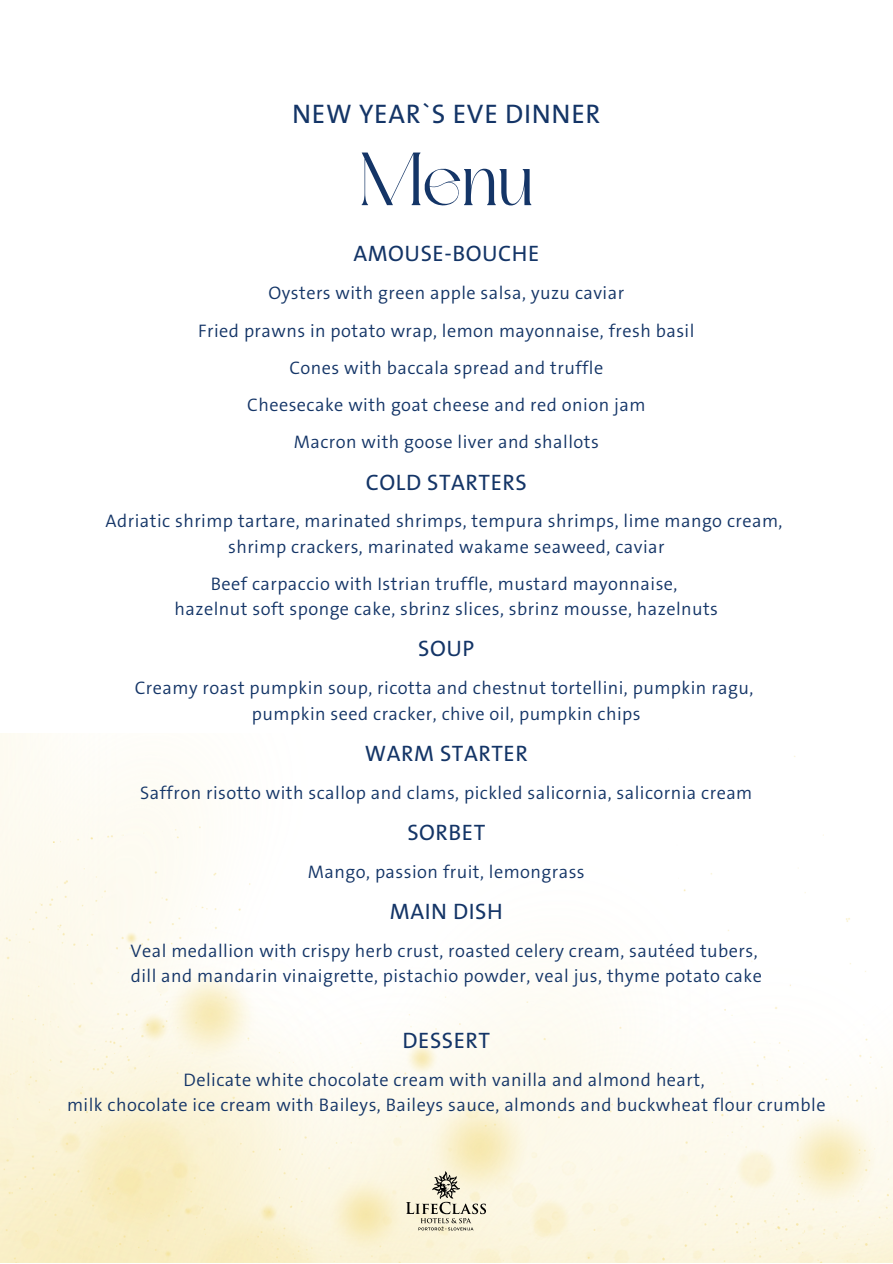
<style>
.page{position:relative;width:893px;height:1264px;background:#fff}
.page>*{position:absolute;margin:0;border:0;box-sizing:border-box;transform-origin:0 0}
.t1{font:75px "Dream Avenue";color:#143567}
.t2{font:27px "The Sans LP5 Plain";letter-spacing:.025em;color:#143567}
.t3{font:22.5px "The Sans LP5 Plain";letter-spacing:.025em;color:#143567}
.t4{font:18.3px "The Sans LP4 Se Lig";letter-spacing:.025em;color:#143567}
</style>
<div class="page">
<img style="left:0;top:733px;width:892px;height:529px">
<svg style="left:406px;top:1170px;width:80px;height:60px;background:#dad5be"></svg>
<p class="t2" style="left:292px;top:96px;width:310px">NEW YEAR`S EVE DINNER</p>
<p class="t1" style="left:359px;top:149px;width:175px">Menu</p>
<p class="t3" style="left:353px;top:239px;width:187px">AMOUSE-BOUCHE</p>
<p class="t4" style="left:268px;top:281px;width:357px">Oysters with green apple salsa, yuzu caviar</p>
<p class="t4" style="left:198px;top:318px;width:497px">Fried prawns in potato wrap, lemon mayonnaise, fresh basil</p>
<p class="t4" style="left:289px;top:356px;width:315px">Cones with baccala spread and truffle</p>
<p class="t4" style="left:247px;top:393px;width:400px">Cheesecake with goat cheese and red onion jam</p>
<p class="t4" style="left:294px;top:430px;width:306px">Macron with goose liver and shallots</p>
<p class="t3" style="left:366px;top:467px;width:162px">COLD STARTERS</p>
<p class="t4" style="left:106px;top:509px;width:678px">Adriatic shrimp tartare, marinated shrimps, tempura shrimps, lime mango cream,</p>
<p class="t4" style="left:228px;top:534px;width:438px">shrimp crackers, marinated wakame seaweed, caviar</p>
<p class="t4" style="left:211px;top:572px;width:468px">Beef carpaccio with Istrian truffle, mustard mayonnaise,</p>
<p class="t4" style="left:174px;top:597px;width:545px">hazelnut soft sponge cake, sbrinz slices, sbrinz mousse, hazelnuts</p>
<p class="t3" style="left:418px;top:634px;width:58px">SOUP</p>
<p class="t4" style="left:135px;top:676px;width:620px">Creamy roast pumpkin soup, ricotta and chestnut tortellini, pumpkin ragu,</p>
<p class="t4" style="left:252px;top:701px;width:390px">pumpkin seed cracker, chive oil, pumpkin chips</p>
<p class="t3" style="left:365px;top:738px;width:164px">WARM STARTER</p>
<p class="t4" style="left:140px;top:780px;width:613px">Saffron risotto with scallop and clams, pickled salicornia, salicornia cream</p>
<p class="t3" style="left:407px;top:817px;width:79px">SORBET</p>
<p class="t4" style="left:308px;top:859px;width:278px">Mango, passion fruit, lemongrass</p>
<p class="t3" style="left:390px;top:896px;width:114px">MAIN DISH</p>
<p class="t4" style="left:131px;top:938px;width:628px">Veal medallion with crispy herb crust, roasted celery cream, sautéed tubers,</p>
<p class="t4" style="left:131px;top:963px;width:632px">dill and mandarin vinaigrette, pistachio powder, veal jus, thyme potato cake</p>
<p class="t3" style="left:402px;top:1026px;width:89px">DESSERT</p>
<p class="t4" style="left:183px;top:1068px;width:522px">Delicate white chocolate cream with vanilla and almond heart,</p>
<p class="t4" style="left:67px;top:1093px;width:760px">milk chocolate ice cream with Baileys, Baileys sauce, almonds and buckwheat flour crumble</p>
</div>
